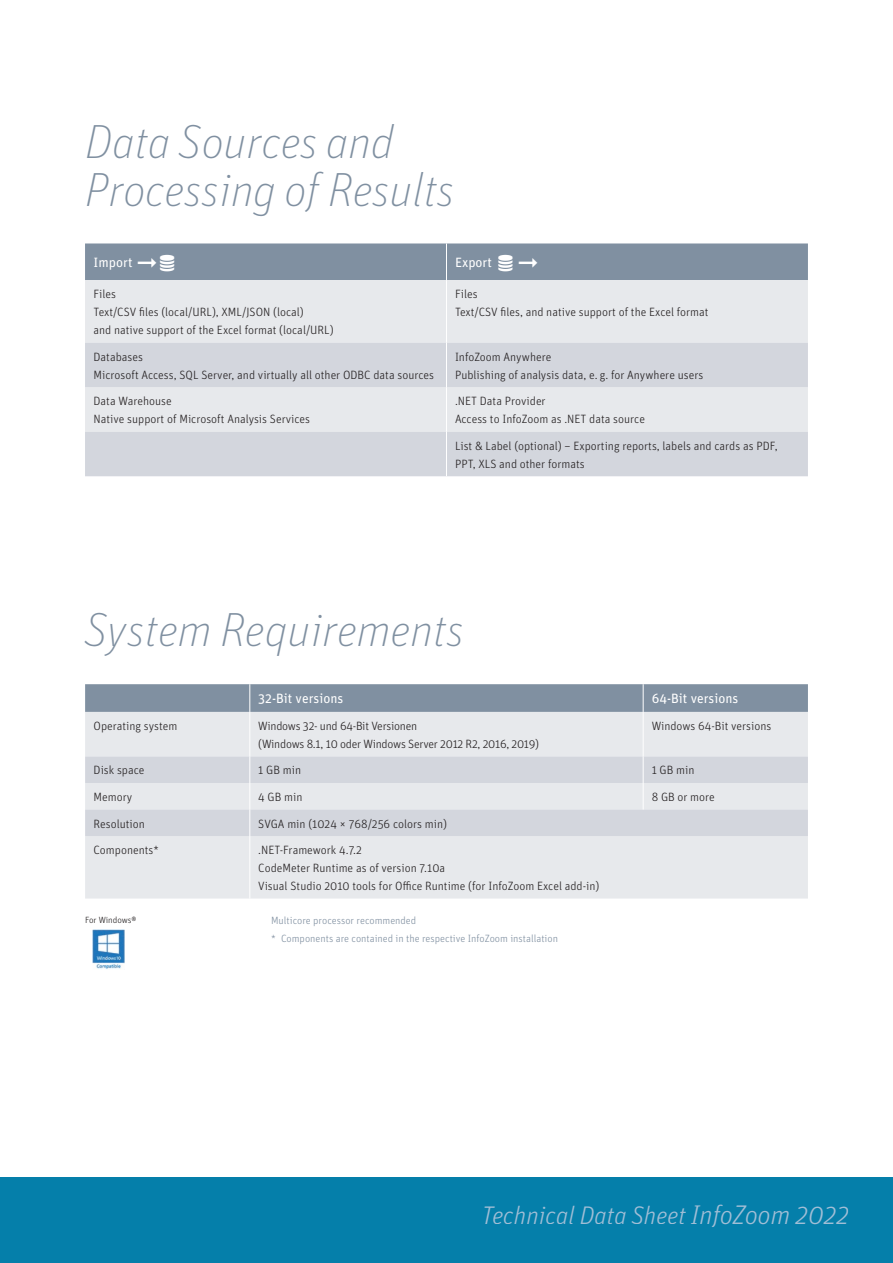
<style>
.page{position:relative;width:893px;height:1263px;background:#fff}
.page>*{position:absolute;margin:0;border:0;box-sizing:border-box;transform-origin:0 0}
.t1{font:italic 100 48px/48px "Unit Pro";color:#8090a1}
.t2{font:italic 300 25.5px "Unit Pro";color:#a1bed6}
.t3{font:13.5px "Unit Pro";color:#fff}
.t4{font:300 12px/18px "Unit Pro";color:#231f20}
.t5{font:300 12px/18px "Unit Pro";letter-spacing:-.02em;color:#231f20}
.t6{font:300 10.5px/17.7px "Unit Pro";color:#8090a1}
.t7{font:300 9px "Unit Pro";letter-spacing:-.005em;color:#231f20}
.s1{font-size:27px}
</style>
<div class="page">
<div style="left:0;top:1178px;width:893px;height:85px;background:#057faa"></div>
<div style="left:85px;top:712px;width:723px;height:186px;background:#e7e9ec"></div>
<svg style="left:85px;top:756px;width:723px;height:80px;background:#d9dce2"></svg>
<svg style="left:85px;top:684px;width:723px;height:28px;background:#8191a2"></svg>
<hr style="left:249px;top:712px;width:1px;height:44px;background:#fff">
<hr style="left:643px;top:712px;width:1px;height:44px;background:#fff">
<svg style="left:643px;top:756px;width:1px;height:53px"></svg>
<svg style="left:249px;top:756px;width:1px;height:80px"></svg>
<hr style="left:249px;top:836px;width:1px;height:62px;background:#fff">
<img style="left:93px;top:929px;width:32px;height:40px">
<div style="left:85px;top:280px;width:723px;height:63px;background:#e7e9ec"></div>
<svg style="left:85px;top:343px;width:723px;height:133px;background:#d9dce2"></svg>
<hr style="left:446px;top:280px;width:1px;height:63px;background:#fff">
<hr style="left:446px;top:343px;width:1px;height:44px;background:#fff">
<hr style="left:446px;top:387px;width:1px;height:45px;background:#fff">
<hr style="left:446px;top:432px;width:1px;height:44px;background:#fff">
<div style="left:85px;top:243px;width:723px;height:37px;background:#8090a1"></div>
<h1 class="t1" style="left:85px;top:118px;width:371px">Data Sources and<br>Processing of Results</h1>
<p class="t3" style="left:94px;top:254px;width:66px">Import ◻</p>
<p class="t3" style="left:455px;top:254px;width:86px">Export ◻</p>
<p class="t4" style="left:94px;top:285px;width:242px">Files<br>Text/CSV files (local/URL), XML/JSON (local)<br>and native support of the Excel format (local/URL)</p>
<p class="t4" style="left:455px;top:285px;width:255px">Files<br>Text/CSV files, and native support of the Excel format</p>
<p class="t4" style="left:94px;top:348px;width:342px">Databases<br>Microsoft Access, SQL Server, and virtually all other ODBC data sources</p>
<p class="t4" style="left:455px;top:348px;width:250px">InfoZoom Anywhere<br>Publishing of analysis data, e. g. for Anywhere users</p>
<p class="t4" style="left:94px;top:392px;width:218px">Data Warehouse<br>Native support of Microsoft Analysis Services</p>
<p class="t4" style="left:455px;top:392px;width:192px">.NET Data Provider<br>Access to InfoZoom as .NET data source</p>
<p class="t4" style="left:455px;top:437px;width:324px">List &amp; Label (optional) – Exporting reports, labels and cards as PDF,<br>PPT, XLS and other formats</p>
<h1 class="t1" style="left:85px;top:606px;width:381px">System Requirements</h1>
<p class="t3" style="left:258px;top:690px;width:86px">32-Bit versions</p>
<p class="t3" style="left:652px;top:690px;width:88px">64-Bit versions</p>
<p class="t4" style="left:94px;top:717px;width:85px">Operating system</p>
<p class="t5" style="left:258px;top:717px;width:282px">Windows 32- und 64-Bit Versionen<br>(Windows 8.1, 10 oder Windows Server 2012 R2, 2016, 2019)</p>
<p class="t4" style="left:652px;top:717px;width:121px">Windows 64-Bit versions</p>
<p class="t4" style="left:94px;top:761px;width:52px">Disk space</p>
<p class="t4" style="left:258px;top:761px;width:44px">1 GB min</p>
<p class="t4" style="left:652px;top:761px;width:44px">1 GB min</p>
<p class="t4" style="left:94px;top:788px;width:40px">Memory</p>
<p class="t4" style="left:258px;top:788px;width:46px">4 GB min</p>
<p class="t4" style="left:652px;top:788px;width:65px">8 GB or more</p>
<p class="t4" style="left:94px;top:814px;width:53px">Resolution</p>
<p class="t4" style="left:258px;top:814px;width:190px">SVGA min (1024 × 768/256 colors min)</p>
<p class="t4" style="left:94px;top:841px;width:67px">Components*</p>
<p class="t4" style="left:258px;top:841px;width:343px">.NET-Framework 4.7.2<br>CodeMeter Runtime as of version 7.10a<br>Visual Studio 2010 tools for Office Runtime (for InfoZoom Excel add-in)</p>
<p class="t7" style="left:85px;top:915px;width:53px">For Windows®</p>
<p class="t6" style="left:271px;top:912px;width:288px">Multicore processor recommended<br>* Components are contained in the respective InfoZoom installation</p>
<h2 class="t2" style="left:482px;top:1200px;width:369px">Technical Data Sheet <span class="s1">InfoZoom 2022</span></h2>
</div>
